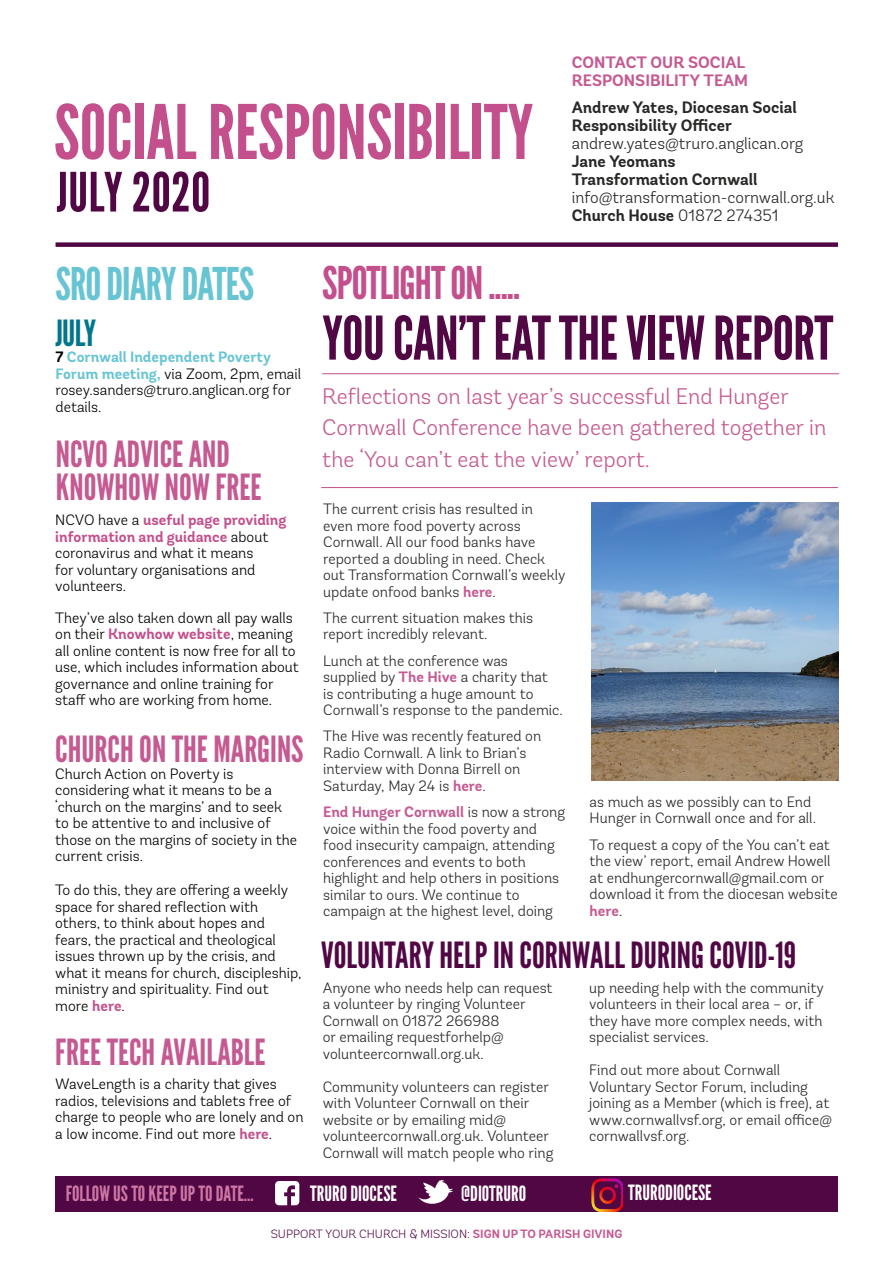
<style>
.page{position:relative;width:893px;height:1263px;background:#fff}
.page>*{position:absolute;margin:0;border:0;box-sizing:border-box;transform-origin:0 0}
.t1{font:75px "League Gothic";color:#c34f8c}
.t2{font:60px "League Gothic";letter-spacing:-.01em;color:#520745}
.t3{font:54px "League Gothic";letter-spacing:.01em;color:#520745}
.t4{font:45px "League Gothic";letter-spacing:-.02em;color:#c34f8c}
.t5{font:45px "League Gothic";letter-spacing:-.02em;color:#67c4d3}
.t6{font:36px/33px "League Gothic";color:#c55a92}
.t7{font:36px "League Gothic";color:#520745}
.t8{font:36px "League Gothic";color:#00768d}
.t9{font:300 22.5px/31.5px "Andes Rounded";color:#c55a92}
.t10{font:21px "League Gothic";color:#fff}
.t11{font:21px "League Gothic";color:#cd77a4}
.t12{font:300 16.5px/18px "Andes Rounded";color:#282827}
.t13{font:700 16.5px/18px "Andes Rounded";color:#282827}
.t14{font:700 16.5px/18px "Andes Rounded";color:#c55a92}
.t15{font:300 15px/16.5px "Andes Rounded";color:#282827}
.t16{font:300 15px/16.5px "Andes Rounded";color:#000}
.t17{font:300 12px "Andes Rounded";color:#58134b}
.s1{font-weight:700}
.s2{font-weight:700;color:#67c4d3}
.s3{font-weight:700;color:#c34f8c}
.s4{font-weight:700;color:#c55a92}
</style>
<div class="page">
<div style="left:55px;top:1176px;width:783px;height:35px;background:#520745"></div>
<svg style="left:418px;top:1179px;width:35px;height:25px"></svg>
<svg style="left:275px;top:1181px;width:24px;height:24px"></svg>
<img style="left:591px;top:1179px;width:32px;height:32px">
<div style="left:56px;top:242px;width:782px;height:5px;background:#520745"></div>
<hr style="left:322px;top:373px;width:517px;height:1px;background:#c34f8c">
<hr style="left:321px;top:487px;width:517px;height:1px;background:#c34f8c">
<img style="left:591px;top:503px;width:247px;height:278px">
<h1 class="t1" style="left:54px;top:88px;width:481px">SOCIAL RESPONSIBILITY</h1>
<h3 class="t3" style="left:57px;top:160px;width:155px">JULY 2020</h3>
<p class="t14" style="left:572px;top:53px;width:178px">CONTACT OUR SOCIAL<br>RESPONSIBILITY TEAM</p>
<p class="t13" style="left:572px;top:99px;width:227px">Andrew Yates, Diocesan Social<br>Responsibility Officer</p>
<p class="t12" style="left:572px;top:135px;width:233px">andrew.yates@truro.anglican.org</p>
<p class="t13" style="left:572px;top:153px;width:187px">Jane Yeomans<br>Transformation Cornwall</p>
<p class="t12" style="left:572px;top:189px;width:264px">info@transformation-cornwall.org.uk<br><span class="s1">Church House</span> 01872 274351</p>
<h3 class="t5" style="left:56px;top:257px;width:200px">SRO DIARY DATES</h3>
<h3 class="t8" style="left:56px;top:311px;width:42px">JULY</h3>
<p class="t16" style="left:56px;top:349px;width:247px"><span class="s1">7</span> <span class="s2">Cornwall Independent Poverty<br>Forum meeting,</span> via Zoom, 2pm, email rosey.sanders@truro.anglican.org for details.</p>
<h3 class="t6" style="left:56px;top:438px;width:207px">NCVO ADVICE AND<br>KNOWHOW NOW FREE</h3>
<p class="t16" style="left:55px;top:512px;width:233px">NCVO have a <span class="s3">useful page providing information and guidance</span> about coronavirus and what it means<br>for voluntary organisations and volunteers.</p>
<p class="t16" style="left:55px;top:609px;width:245px">They’ve also taken down all pay walls on their <span class="s3">Knowhow website</span>, meaning all online content is now free for all to use, which includes information about governance and online training for staff who are working from home.</p>
<h3 class="t6" style="left:55px;top:733px;width:250px">CHURCH ON THE MARGINS</h3>
<p class="t16" style="left:55px;top:765px;width:243px">Church Action on Poverty is considering what it means to be a ‘church on the margins’ and to seek to be attentive to and inclusive of those on the margins of society in the current crisis.</p>
<p class="t16" style="left:55px;top:882px;width:248px">To do this, they are offering a weekly space for shared reflection with others, to think about hopes and fears, the practical and theological issues thrown up by the crisis, and what it means for church, discipleship, ministry and spirituality. Find out more <span class="s3">here</span>.</p>
<h3 class="t6" style="left:55px;top:1036px;width:212px">FREE TECH AVAILABLE</h3>
<p class="t16" style="left:55px;top:1076px;width:250px">WaveLength is a charity that gives radios, televisions and tablets free of charge to people who are lonely and on a low income. Find out more <span class="s3">here</span>.</p>
<h3 class="t4" style="left:322px;top:256px;width:199px">SPOTLIGHT ON .....</h3>
<h2 class="t2" style="left:322px;top:302px;width:512px">YOU CAN’T EAT THE VIEW REPORT</h2>
<h3 class="t9" style="left:322px;top:380px;width:506px">Reflections on last year’s successful End Hunger<br>Cornwall Conference have been gathered together in the ‘You can’t eat the view’ report.</h3>
<p class="t15" style="left:323px;top:501px;width:244px">The current crisis has resulted in even more food poverty across<br>Cornwall. All our food banks have reported a doubling in need. Check out Transformation Cornwall’s weekly update onfood banks <span class="s4">here</span>.</p>
<p class="t15" style="left:323px;top:609px;width:212px">The current situation makes this report incredibly relevant.</p>
<p class="t15" style="left:323px;top:652px;width:241px">Lunch at the conference was supplied by <span class="s4">The Hive</span> a charity that<br>is contributing a huge amount to<br>Cornwall’s response to the pandemic.</p>
<p class="t15" style="left:323px;top:728px;width:220px">The Hive was recently featured on<br>Radio Cornwall. A link to Brian’s interview with Donna Birrell on<br>Saturday, May 24 is <span class="s4">here</span>.</p>
<p class="t15" style="left:323px;top:804px;width:243px"><span class="s4">End Hunger Cornwall</span> is now a strong voice within the food poverty and food insecurity campaign, attending conferences and events to both highlight and help others in positions similar to ours. We continue to campaign at the highest level, doing</p>
<p class="t15" style="left:590px;top:793px;width:228px">as much as we possibly can to End<br>Hunger in Cornwall once and for all.</p>
<p class="t15" style="left:590px;top:836px;width:250px">To request a copy of the You can’t eat the view’ report, email Andrew Howell at endhungercornwall@gmail.com or download it from the diocesan website <span class="s4">here</span>.</p>
<h3 class="t7" style="left:321px;top:934px;width:476px">VOLUNTARY HELP IN CORNWALL DURING COVID-19</h3>
<p class="t15" style="left:323px;top:979px;width:231px">Anyone who needs help can request a volunteer by ringing Volunteer<br>Cornwall on 01872 266988<br>or emailing requestforhelp@ volunteercornwall.org.uk.</p>
<p class="t15" style="left:323px;top:1078px;width:232px">Community volunteers can register with Volunteer Cornwall on their website or by emailing mid@ volunteercornwall.org.uk. Volunteer Cornwall will match people who ring</p>
<p class="t15" style="left:589px;top:979px;width:236px">up needing help with the community volunteers in their local area – or, if they have more complex needs, with specialist services.</p>
<p class="t15" style="left:589px;top:1061px;width:244px">Find out more about Cornwall<br>Voluntary Sector Forum, including joining as a Member (which is free), at www.cornwallvsf.org, or email office@ cornwallvsf.org.</p>
<h3 class="t10" style="left:628px;top:1179px;width:85px">TRURODIOCESE</h3>
<h3 class="t11" style="left:66px;top:1181px;width:190px">FOLLOW US TO KEEP UP TO DATE…</h3>
<h3 class="t10" style="left:310px;top:1181px;width:88px">TRURO DIOCESE</h3>
<h3 class="t10" style="left:461px;top:1181px;width:66px">@DIOTRURO</h3>
<p class="t17" style="left:271px;top:1226px;width:353px">SUPPORT YOUR CHURCH &amp; MISSION: <span class="s4">SIGN UP TO PARISH GIVING</span></p>
</div>
